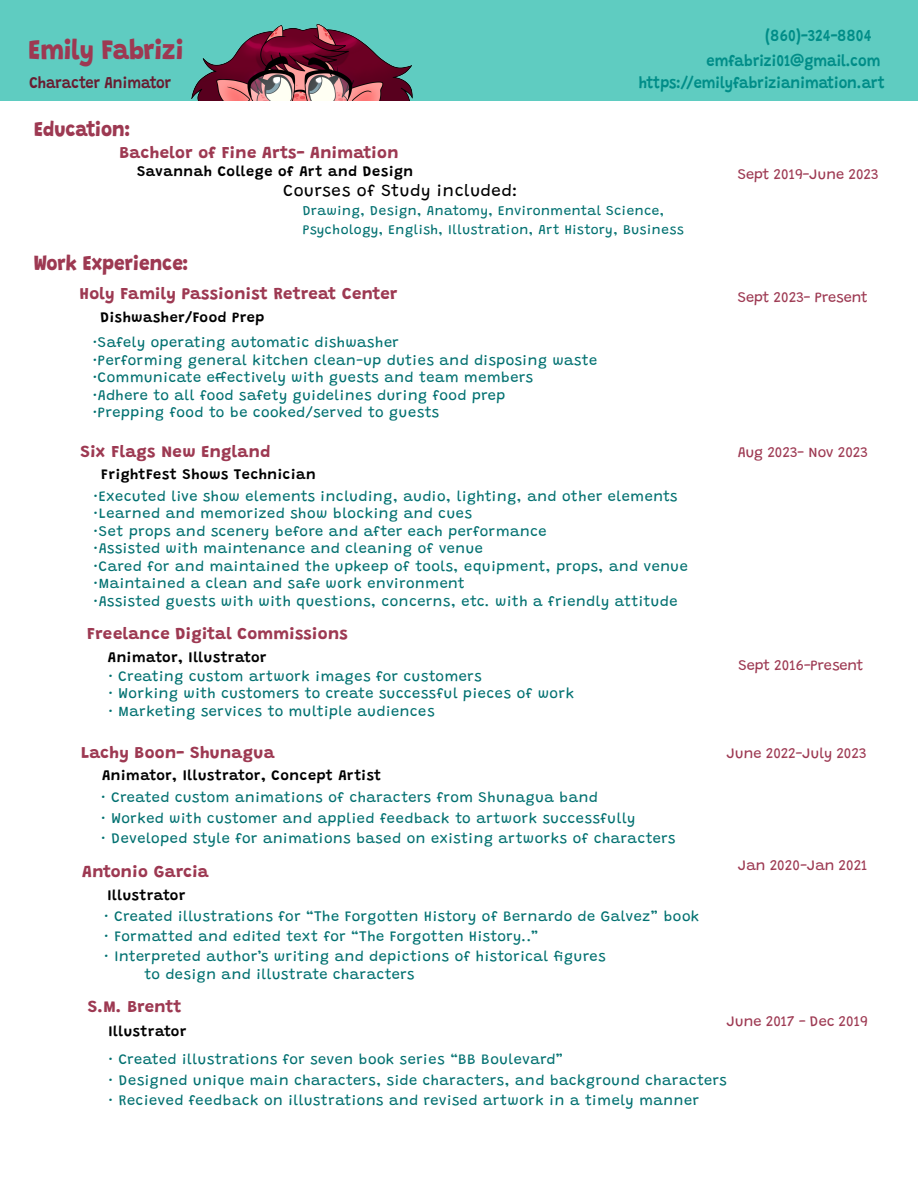
<style>
.page{position:relative;width:918px;height:1188px;background:#fff}
.page>*{position:absolute;margin:0;border:0;box-sizing:border-box;transform-origin:0 0}
.t1{font:100 28.35px "Grandstander";color:#9d3952;scale:.9 1}
.t2{font:100 21.15px "Grandstander";color:#9d3952;scale:.9 1}
.t3{font:100 16.8px "Grandstander";letter-spacing:.02em;color:#9d3952}
.t4{font:100 16.8px "Grandstander";letter-spacing:.04em;color:#000}
.t5{font:100 16.5px/24.5px "Grandstander";color:#008d88;scale:.9 1}
.t6{font:100 16.5px "Grandstander";color:#691c30;scale:.9 1}
.t7{font:100 14.55px/17.4px "Grandstander";letter-spacing:.04em;color:#007070}
.t8{font:100 14.55px "Grandstander";letter-spacing:.04em;color:#000}
.t9{font:100 14.55px "Grandstander";color:#9d3952}
.t10{font:100 13.5px/18.3px "Grandstander";letter-spacing:.04em;color:#007070}
</style>
<div class="page">
<div style="left:0;top:0;width:918px;height:100px;background:#5fccc1"></div>
<img style="left:191px;top:24px;width:222px;height:76px">
<h1 class="t1" style="left:28px;top:28px;width:174px">Emily Fabrizi</h1>
<p class="t6" style="left:29px;top:70px;width:159px">Character Animator</p>
<p class="t5" style="left:707px;top:22px;width:195px;text-indent:59px">(860)-324-8804 emfabrizi01@gmail.com</p>
<p class="t5" style="left:639px;top:69px;width:275px">https://emilyfabrizianimation.art</p>
<h2 class="t2" style="left:34px;top:113px;width:108px">Education:</h2>
<p class="t3" style="left:119px;top:140px;width:281px">Bachelor of Fine Arts- Animation</p>
<p class="t8" style="left:137px;top:160px;width:278px">Savannah College of Art and Design</p>
<p class="t4" style="left:283px;top:178px;width:235px">Courses of Study included:</p>
<p class="t10" style="left:303px;top:201px;width:383px">Drawing, Design, Anatomy, Environmental Science,<br>Psychology, English, Illustration, Art History, Business</p>
<h2 class="t2" style="left:34px;top:247px;width:173px">Work Experience:</h2>
<p class="t3" style="left:80px;top:281px;width:319px">Holy Family Passionist Retreat Center</p>
<p class="t7" style="left:93px;top:333px;width:308px">•Safely operating automatic dishwasher</p>
<p class="t7" style="left:93px;top:350px;width:506px">•Performing general kitchen clean-up duties and disposing waste</p>
<p class="t7" style="left:93px;top:368px;width:442px">•Communicate effectively with guests and team members</p>
<p class="t7" style="left:93px;top:385px;width:414px">•Adhere to all food safety guidelines during food prep</p>
<p class="t7" style="left:93px;top:403px;width:348px">•Prepping food to be cooked/served to guests</p>
<p class="t8" style="left:101px;top:306px;width:165px">Dishwasher/Food Prep</p>
<p class="t3" style="left:81px;top:438px;width:192px">Six Flags New England</p>
<p class="t7" style="left:94px;top:486px;width:585px">•Executed live show elements including, audio, lighting, and other elements</p>
<p class="t7" style="left:94px;top:504px;width:380px">•Learned and memorized show blocking and cues</p>
<p class="t7" style="left:94px;top:521px;width:455px">•Set props and scenery before and after each performance</p>
<p class="t7" style="left:94px;top:539px;width:391px">•Assisted with maintenance and cleaning of venue</p>
<p class="t7" style="left:94px;top:556px;width:596px">•Cared for and maintained the upkeep of tools, equipment, props, and venue</p>
<p class="t7" style="left:94px;top:574px;width:373px">•Maintained a clean and safe work environment</p>
<p class="t7" style="left:94px;top:591px;width:585px">•Assisted guests with with questions, concerns, etc. with a friendly attitude</p>
<p class="t8" style="left:101px;top:463px;width:216px">FrightFest Shows Technician</p>
<p class="t3" style="left:87px;top:621px;width:262px">Freelance Digital Commissions</p>
<p class="t7" style="left:108px;top:666px;width:375px">• Creating custom artwork images for customers</p>
<p class="t7" style="left:108px;top:684px;width:467px">• Working with customers to create successful pieces of work</p>
<p class="t7" style="left:108px;top:701px;width:328px">• Marketing services to multiple audiences</p>
<p class="t8" style="left:108px;top:646px;width:160px">Animator, Illustrator</p>
<p class="t3" style="left:81px;top:740px;width:195px">Lachy Boon- Shunagua</p>
<p class="t7" style="left:101px;top:788px;width:498px">• Created custom animations of characters from Shunagua band</p>
<p class="t7" style="left:101px;top:808px;width:536px">• Worked with customer and applied feedback to artwork successfully</p>
<p class="t7" style="left:101px;top:828px;width:576px">• Developed style for animations based on existing artworks of characters</p>
<p class="t8" style="left:102px;top:764px;width:281px">Animator, Illustrator, Concept Artist</p>
<p class="t3" style="left:82px;top:859px;width:128px">Antonio Garcia</p>
<p class="t7" style="left:104px;top:906px;width:596px">• Created illustrations for “The Forgotten History of Bernardo de Galvez” book</p>
<p class="t7" style="left:104px;top:926px;width:436px">• Formatted and edited text for “The Forgotten History..”</p>
<p class="t7" style="left:145px;top:947px;width:463px;text-indent:-40px">• Interpreted author’s writing and depictions of historical figures to design and illustrate characters</p>
<p class="t8" style="left:107px;top:884px;width:79px">Illustrator</p>
<p class="t3" style="left:88px;top:994px;width:95px">S.M. Brentt</p>
<p class="t8" style="left:109px;top:1020px;width:79px">Illustrator</p>
<p class="t9" style="left:738px;top:163px;width:143px">Sept 2019-June 2023</p>
<p class="t9" style="left:738px;top:286px;width:132px">Sept 2023- Present</p>
<p class="t9" style="left:738px;top:441px;width:132px">Aug 2023- Nov 2023</p>
<p class="t9" style="left:738px;top:654px;width:127px">Sept 2016-Present</p>
<p class="t9" style="left:727px;top:742px;width:141px">June 2022-July 2023</p>
<p class="t9" style="left:738px;top:854px;width:131px">Jan 2020-Jan 2021</p>
<p class="t9" style="left:727px;top:1010px;width:143px">June 2017 - Dec 2019</p>
<p class="t7" style="left:109px;top:1050px;width:456px">• Created illustrations for seven book series “BB Boulevard”</p>
<p class="t7" style="left:109px;top:1070px;width:620px">• Designed unique main characters, side characters, and background characters</p>
<p class="t7" style="left:109px;top:1090px;width:592px">• Recieved feedback on illustrations and revised artwork in a timely manner</p>
</div>
